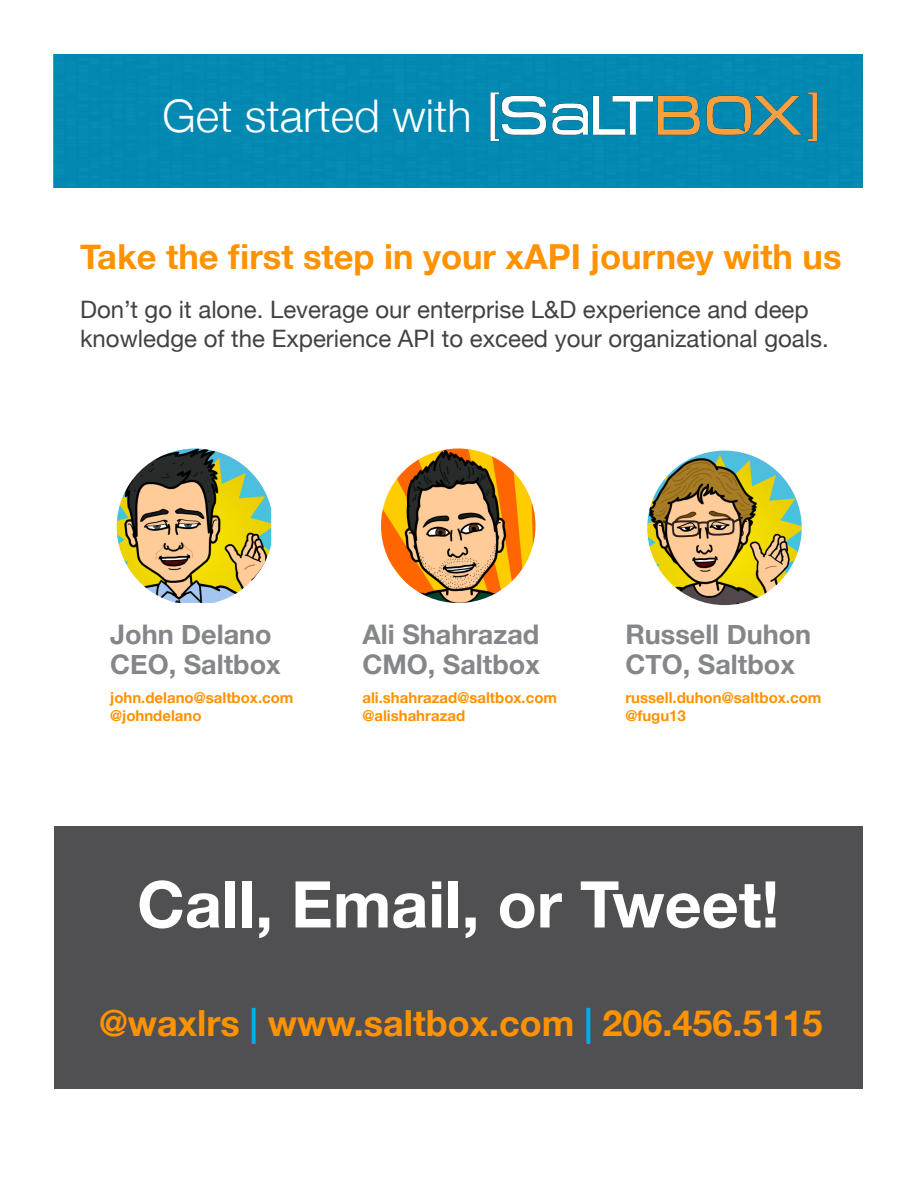
<style>
.page{position:relative;width:918px;height:1188px;background:#fff}
.page>*{position:absolute;margin:0;border:0;box-sizing:border-box;transform-origin:0 0}
.t1{font:700 64.5px "Helvetica Neue";color:#fff}
.t2{font:300 45px "Helvetica Neue";color:#fff}
.t3{font:700 36px "Helvetica Neue";color:#ff9200}
.t4{font:700 34.5px "Helvetica Neue";color:#ff9200}
.t5{font:700 27px "Helvetica Neue";color:#848689}
.t6{font:24px/28.8px "Helvetica Neue";color:#414243}
.t7{font:700 15px "Helvetica Neue";color:#ff9200}
.s1{color:#00aeef}
</style>
<div class="page">
<div style="left:54px;top:54px;width:808px;height:133px;background:#0389b1"></div>
<img style="left:647px;top:451px;width:155px;height:154px;border-radius:77px">
<img style="left:117px;top:448px;width:154px;height:155px">
<img style="left:381px;top:448px;width:155px;height:155px;border-radius:77px">
<img style="left:479px;top:90px;width:349px;height:54px">
<div style="left:55px;top:826px;width:808px;height:263px;background:#505052"></div>
<p class="t2" style="left:162px;top:88px;width:311px">Get started with</p>
<p class="t4" style="left:80px;top:235px;width:763px">Take the first step in your xAPI journey with us</p>
<p class="t6" style="left:80px;top:294px;width:750px">Don’t go it alone. Leverage our enterprise L&amp;D experience and deep knowledge of the Experience API to exceed your organizational goals.</p>
<p class="t5" style="left:110px;top:617px;width:163px">John Delano</p>
<p class="t5" style="left:110px;top:647px;width:172px">CEO, Saltbox</p>
<p class="t7" style="left:110px;top:688px;width:185px">john.delano@saltbox.com</p>
<p class="t7" style="left:110px;top:706px;width:93px">@johndelano</p>
<p class="t5" style="left:362px;top:617px;width:178px">Ali Shahrazad</p>
<p class="t5" style="left:362px;top:647px;width:179px">CMO, Saltbox</p>
<p class="t7" style="left:362px;top:688px;width:196px">ali.shahrazad@saltbox.com</p>
<p class="t7" style="left:362px;top:706px;width:104px">@alishahrazad</p>
<p class="t5" style="left:625px;top:617px;width:187px">Russell Duhon</p>
<p class="t5" style="left:625px;top:647px;width:171px">CTO, Saltbox</p>
<p class="t7" style="left:625px;top:688px;width:198px">russell.duhon@saltbox.com</p>
<p class="t7" style="left:625px;top:706px;width:62px">@fugu13</p>
<p class="t1" style="left:137px;top:865px;width:644px">Call, Email, or Tweet!</p>
<p class="t3" style="left:99px;top:1001px;width:725px">@waxlrs <span class="s1">|</span> www.saltbox.com <span class="s1">|</span> 206.456.5115</p>
</div>
